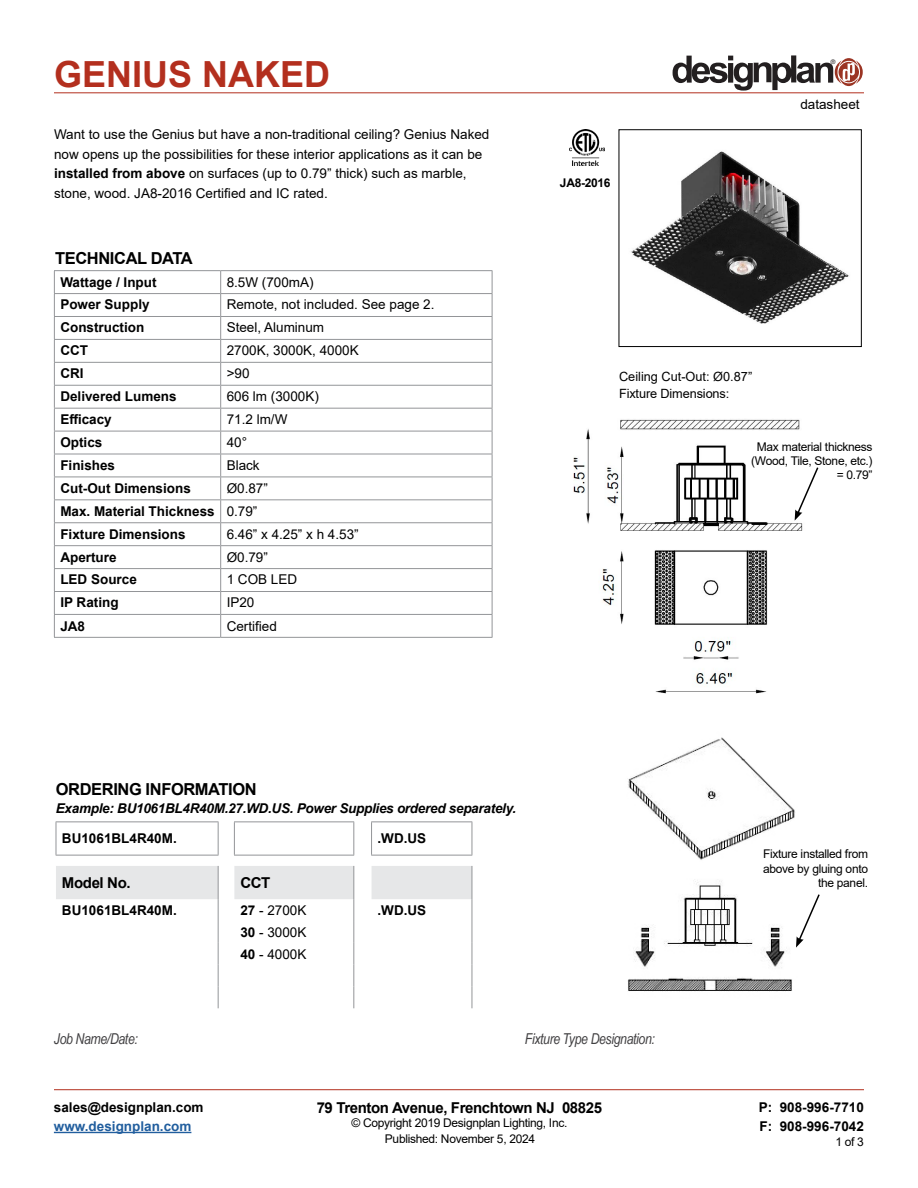
<style>
.page{position:relative;width:918px;height:1188px;background:#fff}
.page>*{position:absolute;margin:0;border:0;box-sizing:border-box;transform-origin:0 0}
.t1{font:700 36px "Arial";color:#b32f1e}
.t2{font:700 16.5px "Arial";letter-spacing:-.025em;color:#000}
.t3{font:700 15px "Arial";letter-spacing:-.025em;color:#000}
.t4{font:italic 15px "Arial Narrow";letter-spacing:-.025em;color:#414042}
.t5{font:13.5px/19.5px "Arial";color:#000}
.t6{font:700 13.5px/23px "Arial";color:#000}
.t7{font:italic 700 13.5px "Arial";letter-spacing:-.02em;color:#000}
.t8{font:700 13.5px "Arial";color:#215e9e}
.t9{font:12.75px/16.5px "Arial";letter-spacing:-.01em;color:#000}
.t10{font:12px/14.2px "Arial";letter-spacing:-.025em;color:#000;text-align:right}
.t11{font:700 12px "Arial";letter-spacing:-.025em;color:#000}
.t12{font:6.3px "Helvetica";color:#231f20}
.s1{font-weight:700}
.s2{font-weight:400}
</style>
<div class="page">
<hr style="left:54px;top:93px;width:810px;height:1px;background:#b32f1e">
<hr style="left:54px;top:1089px;width:810px;height:1px;background:#b32f1e">
<hr style="left:54px;top:1132px;width:137px;height:1px;background:#215e9e">
<svg style="left:673px;top:55px;width:190px;height:36px"></svg>
<hr style="left:56px;top:821px;width:163px;height:1px;background:#939598">
<hr style="left:56px;top:822px;width:1px;height:33px;background:#939598">
<hr style="left:218px;top:822px;width:1px;height:33px;background:#939598">
<hr style="left:56px;top:855px;width:163px;height:1px;background:#939598">
<hr style="left:234px;top:821px;width:120px;height:1px;background:#939598">
<hr style="left:234px;top:822px;width:1px;height:33px;background:#939598">
<hr style="left:353px;top:822px;width:1px;height:33px;background:#939598">
<hr style="left:234px;top:855px;width:120px;height:1px;background:#939598">
<hr style="left:371px;top:821px;width:101px;height:1px;background:#939598">
<hr style="left:371px;top:822px;width:1px;height:33px;background:#939598">
<hr style="left:472px;top:822px;width:1px;height:33px;background:#939598">
<hr style="left:371px;top:855px;width:101px;height:1px;background:#939598">
<svg style="left:56px;top:866px;width:417px;height:142px"></svg>
<img style="left:570px;top:130px;width:34px;height:36px">
<hr style="left:54px;top:316px;width:167px;height:1px;background:#939598">
<hr style="left:54px;top:339px;width:167px;height:1px;background:#939598">
<hr style="left:54px;top:362px;width:167px;height:1px;background:#939598">
<hr style="left:221px;top:339px;width:271px;height:1px;background:#939598">
<hr style="left:221px;top:316px;width:271px;height:1px;background:#939598">
<svg style="left:220px;top:271px;width:1px;height:366px"></svg>
<hr style="left:221px;top:362px;width:271px;height:1px;background:#939598">
<hr style="left:54px;top:385px;width:167px;height:1px;background:#939598">
<hr style="left:221px;top:385px;width:271px;height:1px;background:#939598">
<hr style="left:54px;top:408px;width:167px;height:1px;background:#939598">
<hr style="left:221px;top:408px;width:271px;height:1px;background:#939598">
<hr style="left:54px;top:431px;width:167px;height:1px;background:#939598">
<hr style="left:221px;top:431px;width:271px;height:1px;background:#939598">
<hr style="left:54px;top:454px;width:167px;height:1px;background:#939598">
<hr style="left:221px;top:454px;width:271px;height:1px;background:#939598">
<hr style="left:54px;top:477px;width:167px;height:1px;background:#939598">
<hr style="left:221px;top:477px;width:271px;height:1px;background:#939598">
<hr style="left:54px;top:499px;width:167px;height:1px;background:#939598">
<hr style="left:221px;top:499px;width:271px;height:1px;background:#939598">
<hr style="left:54px;top:522px;width:167px;height:1px;background:#939598">
<hr style="left:221px;top:522px;width:271px;height:1px;background:#939598">
<hr style="left:54px;top:545px;width:167px;height:1px;background:#939598">
<hr style="left:221px;top:545px;width:271px;height:1px;background:#939598">
<hr style="left:54px;top:568px;width:167px;height:1px;background:#939598">
<hr style="left:221px;top:568px;width:271px;height:1px;background:#939598">
<hr style="left:54px;top:591px;width:167px;height:1px;background:#939598">
<hr style="left:221px;top:591px;width:271px;height:1px;background:#939598">
<hr style="left:54px;top:614px;width:167px;height:1px;background:#939598">
<hr style="left:221px;top:614px;width:271px;height:1px;background:#939598">
<hr style="left:54px;top:637px;width:167px;height:1px;background:#939598">
<hr style="left:221px;top:637px;width:271px;height:1px;background:#939598">
<hr style="left:54px;top:270px;width:167px;height:1px;background:#939598">
<svg style="left:54px;top:271px;width:1px;height:366px"></svg>
<hr style="left:221px;top:270px;width:271px;height:1px;background:#939598">
<svg style="left:492px;top:271px;width:1px;height:366px"></svg>
<hr style="left:54px;top:293px;width:167px;height:1px;background:#939598">
<hr style="left:221px;top:293px;width:271px;height:1px;background:#939598">
<img style="left:631px;top:151px;width:218px;height:173px">
<img style="left:573px;top:419px;width:230px;height:275px">
<svg style="left:795px;top:466px;width:24px;height:55px"></svg>
<img style="left:628px;top:737px;width:167px;height:255px">
<svg style="left:796px;top:894px;width:24px;height:54px"></svg>
<h1 class="t1" style="left:54px;top:49px;width:278px">GENIUS NAKED</h1>
<p class="t12" style="left:831px;top:58px;width:6px">®</p>
<p class="t5" style="left:54px;top:125px;width:437px">Want to use the Genius but have a non-traditional ceiling? Genius Naked now opens up the possibilities for these interior applications as it can be <span class="s1">installed from above</span> on surfaces (up to 0.79” thick) such as marble, stone, wood. JA8-2016 Certified and IC rated.</p>
<p class="t2" style="left:55px;top:246px;width:139px">TECHNICAL DATA</p>
<p class="t6" style="left:60px;top:271px;width:98px">Wattage / Input</p>
<p class="t5" style="left:227px;top:272px;width:89px">8.5W (700mA)</p>
<p class="t6" style="left:60px;top:293px;width:91px">Power Supply</p>
<p class="t5" style="left:227px;top:295px;width:209px">Remote, not included. See page 2.</p>
<p class="t6" style="left:60px;top:316px;width:85px">Construction</p>
<p class="t5" style="left:227px;top:318px;width:99px">Steel, Aluminum</p>
<p class="t6" style="left:60px;top:339px;width:29px">CCT</p>
<p class="t5" style="left:227px;top:341px;width:134px">2700K, 3000K, 4000K</p>
<p class="t6" style="left:60px;top:362px;width:25px">CRI</p>
<p class="t5" style="left:227px;top:364px;width:24px">&gt;90</p>
<p class="t6" style="left:60px;top:385px;width:118px">Delivered Lumens</p>
<p class="t5" style="left:227px;top:387px;width:94px">606 lm (3000K)</p>
<p class="t6" style="left:60px;top:408px;width:53px">Efficacy</p>
<p class="t5" style="left:227px;top:409px;width:62px">71.2 lm/W</p>
<p class="t6" style="left:60px;top:431px;width:44px">Optics</p>
<p class="t5" style="left:227px;top:432px;width:22px">40°</p>
<p class="t6" style="left:60px;top:454px;width:56px">Finishes</p>
<p class="t5" style="left:227px;top:455px;width:35px">Black</p>
<p class="t6" style="left:60px;top:477px;width:132px">Cut-Out Dimensions</p>
<p class="t6" style="left:60px;top:477px;width:209px;text-indent:166px"><span class="s2">Ø0.87”<br></span>Max. Material Thickness <span class="s2">0.79”<br></span>Fixture Dimensions</p>
<p class="t5" style="left:227px;top:524px;width:134px">6.46” x 4.25” x h 4.53”</p>
<p class="t6" style="left:60px;top:545px;width:58px">Aperture</p>
<p class="t5" style="left:227px;top:547px;width:43px">Ø0.79”</p>
<p class="t6" style="left:60px;top:568px;width:78px">LED Source</p>
<p class="t5" style="left:227px;top:570px;width:72px">1 COB LED</p>
<p class="t6" style="left:60px;top:591px;width:60px">IP Rating</p>
<p class="t5" style="left:227px;top:593px;width:29px">IP20</p>
<p class="t6" style="left:60px;top:615px;width:26px">JA8</p>
<p class="t5" style="left:227px;top:616px;width:52px">Certified</p>
<p class="t11" style="left:560px;top:175px;width:52px">JA8-2016</p>
<p class="t5" style="left:800px;top:95px;width:61px">datasheet</p>
<p class="t9" style="left:619px;top:368px;width:135px">Ceiling Cut-Out: Ø0.87”<br>Fixture Dimensions:</p>
<p class="t10" style="left:751px;top:439px;width:123px">Max material thickness (Wood, Tile, Stone, etc.) = 0.79”</p>
<p class="t2" style="left:56px;top:777px;width:202px">ORDERING INFORMATION</p>
<p class="t7" style="left:56px;top:799px;width:462px">Example: BU1061BL4R40M.27.WD.US. Power Supplies ordered separately.</p>
<p class="t6" style="left:62px;top:827px;width:116px">BU1061BL4R40M.</p>
<p class="t6" style="left:378px;top:827px;width:50px">.WD.US</p>
<p class="t3" style="left:62px;top:872px;width:70px">Model No.</p>
<p class="t3" style="left:240px;top:872px;width:32px">CCT</p>
<p class="t6" style="left:62px;top:899px;width:116px">BU1061BL4R40M.</p>
<p class="t5" style="left:240px;top:900px;width:68px"><span class="s1">27</span> - 2700K</p>
<p class="t6" style="left:378px;top:899px;width:50px">.WD.US</p>
<p class="t5" style="left:240px;top:921px;width:68px;line-height:21.9px"><span class="s1">30</span> - 3000K<br><span class="s1">40</span> - 4000K</p>
<p class="t10" style="left:763px;top:847px;width:107px">Fixture installed from above by gluing onto the panel.</p>
<p class="t4" style="left:54px;top:1028px;width:85px">Job Name/Date:</p>
<p class="t4" style="left:525px;top:1029px;width:132px">Fixture Type Designation:</p>
<p class="t6" style="left:54px;top:1095px;width:151px">sales@designplan.com</p>
<p class="t8" style="left:54px;top:1117px;width:139px">www.designplan.com</p>
<p class="t3" style="left:317px;top:1097px;width:287px">79 Trenton Avenue, Frenchtown NJ 08825</p>
<p class="t10" style="left:351px;top:1116px;width:217px">© Copyright 2019 Designplan Lighting, Inc.</p>
<p class="t6" style="left:759px;top:1097px;width:107px;line-height:19.5px">P: 908-996-7710<br>F: 908-996-7042</p>
<p class="t10" style="left:385px;top:1131px;width:152px">Published: November 5, 2024</p>
<p class="t10" style="left:835px;top:1134px;width:30px">1 of 3</p>
</div>
